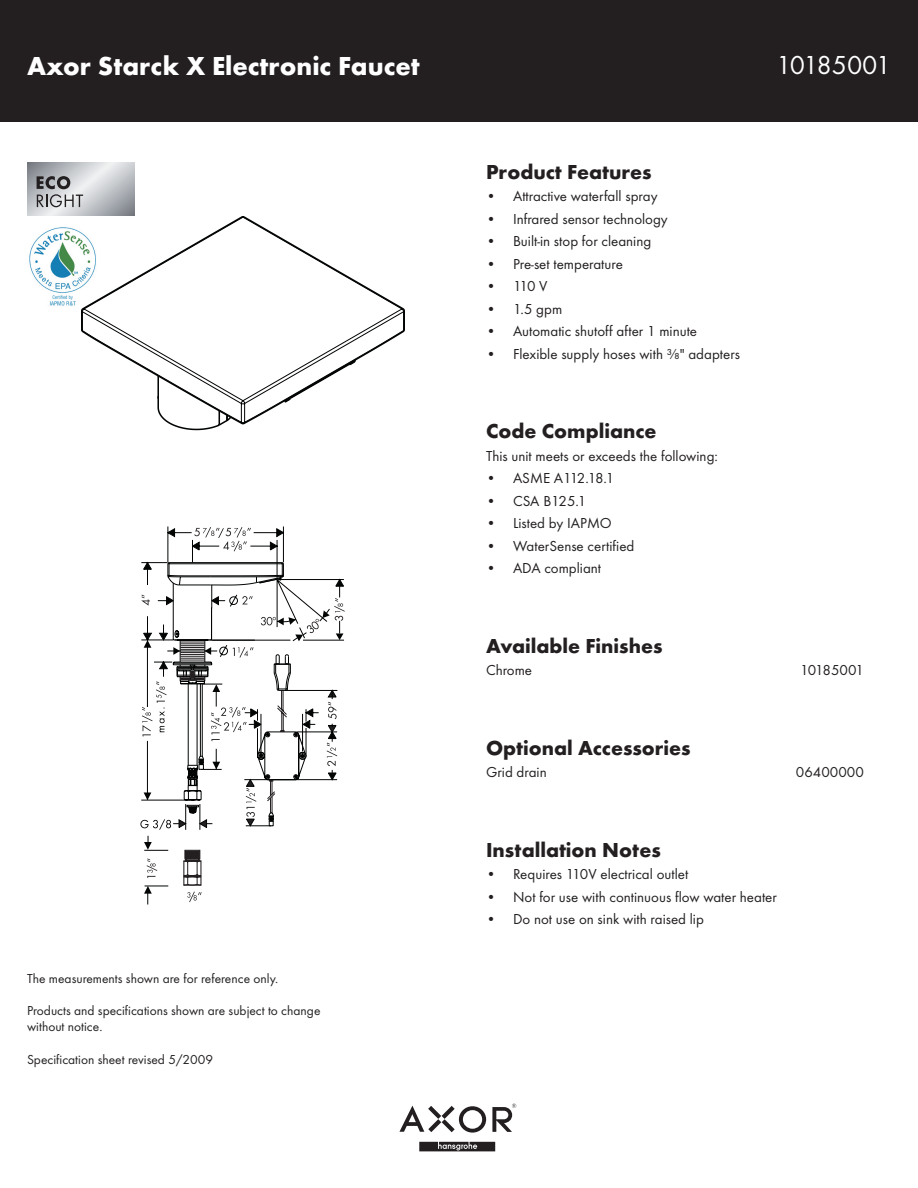
<style>
.page{position:relative;width:918px;height:1188px;background:#fff}
.page>*{position:absolute;margin:0;border:0;box-sizing:border-box;transform-origin:0 0}
.t1{font:700 27px "Futura TOT";color:#fff}
.t2{font:27px "Futura TOT Boo";letter-spacing:-.055em;color:#fff}
.t3{font:700 21px "Futura TOT";color:#231f20}
.t4{font:15px/22.5px "Futura TOT Boo";color:#231f20}
.t5{font:15px "Futura TOT Boo";letter-spacing:-.055em;color:#231f20}
.t6{font:13.5px/16.2px "Futura TOT Boo";color:#231f20}
</style>
<div class="page">
<div style="left:0;top:0;width:918px;height:121px;background:#231f20"></div>
<svg style="left:492px;top:1104px;width:24px;height:28px"></svg>
<svg style="left:399px;top:1106px;width:87px;height:27px"></svg>
<svg style="left:419px;top:1142px;width:76px;height:9px"></svg>
<img style="left:27px;top:162px;width:108px;height:54px">
<svg style="left:37px;top:176px;width:46px;height:31px"></svg>
<img style="left:29px;top:227px;width:52px;height:79px">
<svg style="left:172px;top:425px;width:49px;height:5px"></svg>
<svg style="left:81px;top:216px;width:324px;height:209px"></svg>
<svg style="left:144px;top:836px;width:24px;height:15px"></svg>
<svg style="left:144px;top:886px;width:24px;height:18px"></svg>
<svg style="left:187px;top:892px;width:15px;height:10px"></svg>
<svg style="left:147px;top:858px;width:10px;height:20px"></svg>
<svg style="left:183px;top:849px;width:19px;height:37px"></svg>
<svg style="left:140px;top:526px;width:205px;height:304px"></svg>
<h1 class="t1" style="left:27px;top:50px;width:394px">Axor Starck X Electronic Faucet</h1>
<h1 class="t2" style="left:776px;top:49px;width:116px">10185001</h1>
<h2 class="t3" style="left:486px;top:159px;width:167px">Product Features</h2>
<p class="t4" style="left:513px;top:185px;width:229px">Attractive waterfall spray<br>Infrared sensor technology<br>Built-in stop for cleaning<br>Pre-set temperature<br>110 V<br>1.5 gpm<br>Automatic shutoff after 1 minute<br>Flexible supply hoses with ⅜" adapters</p>
<p class="t4" style="left:486px;top:185px;width:12px;text-align:justify">• • • • • • • •</p>
<h2 class="t3" style="left:486px;top:418px;width:172px">Code Compliance</h2>
<p class="t4" style="left:513px;top:444px;width:206px;text-indent:-27px">This unit meets or exceeds the following:<br>ASME A112.18.1<br>CSA B125.1<br>Listed by IAPMO<br>WaterSense certified<br>ADA compliant</p>
<p class="t4" style="left:486px;top:467px;width:12px;text-align:justify">• • • • •</p>
<h2 class="t3" style="left:486px;top:633px;width:178px">Available Finishes</h2>
<p class="t4" style="left:486px;top:659px;width:48px">Chrome</p>
<p class="t5" style="left:800px;top:661px;width:65px">10185001</p>
<h2 class="t3" style="left:486px;top:735px;width:206px">Optional Accessories</h2>
<p class="t4" style="left:486px;top:761px;width:62px">Grid drain</p>
<p class="t4" style="left:796px;top:761px;width:70px">06400000</p>
<p class="t6" style="left:27px;top:970px;width:253px">The measurements shown are for reference only.</p>
<p class="t6" style="left:27px;top:1002px;width:295px">Products and specifications shown are subject to change without notice.</p>
<p class="t6" style="left:27px;top:1051px;width:188px">Specification sheet revised 5/2009</p>
<h2 class="t3" style="left:486px;top:837px;width:176px">Installation Notes</h2>
<p class="t4" style="left:513px;top:863px;width:265px">Requires 110V electrical outlet<br>Not for use with continuous flow water heater<br>Do not use on sink with raised lip</p>
<p class="t4" style="left:486px;top:863px;width:12px;text-align:justify">• • •</p>
</div>
